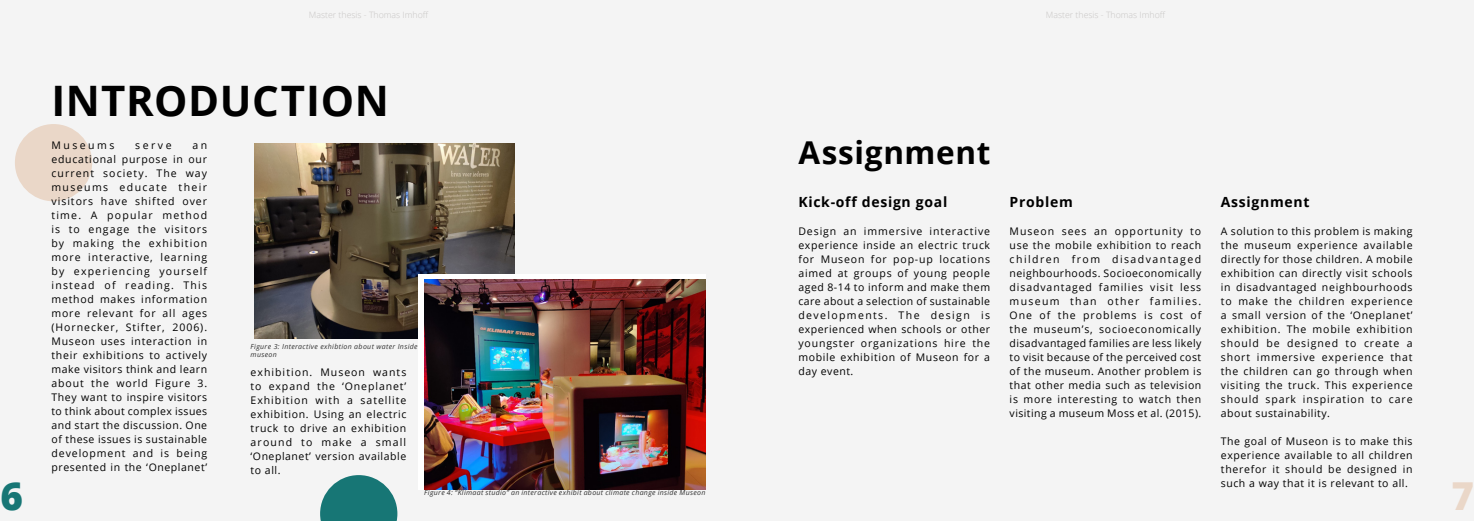
<style>
.page{position:relative;width:1474px;height:521px;background:#fff}
.page>*{position:absolute;margin:0;border:0;box-sizing:border-box;transform-origin:0 0}
.t1{font:700 42px "Open Sans";letter-spacing:.015em;color:#000}
.t2{font:800 38.5px "Open Sans";color:#177675}
.t3{font:800 38.5px "Open Sans";color:#ead7c8}
.t4{font:700 31.5px "Open Sans";letter-spacing:.02em;color:#000}
.t5{font:700 14px "Open Sans";letter-spacing:.05em;color:#000}
.t6{font:10.5px/14px "Open Sans";letter-spacing:.065em;color:#000;text-align:justify}
.t7{font:10.5px "Open Sans";letter-spacing:.235em;color:#000}
.t8{font:300 8.75px "Open Sans";color:#c7c5c4}
.t9{font:italic 7px/7.9px "Open Sans";letter-spacing:.045em;color:#323232}
</style>
<div class="page">
<div style="left:0;top:0;width:736px;height:520px;background:#f4f4f4"></div>
<div style="left:737px;top:0;width:736px;height:520px;background:#f4f4f4"></div>
<div style="left:15px;top:124px;width:77px;height:77px;background:#ead7c8;border-radius:50%"></div>
<img style="left:254px;top:144px;width:260px;height:194px">
<div style="left:418px;top:274px;width:287px;height:215px;background:#fff"></div>
<img style="left:424px;top:279px;width:281px;height:210px">
<svg style="left:320px;top:475px;width:77px;height:46px"></svg>
<p class="t8" style="left:309px;top:9px;width:121px">Master thesis - Thomas Imhoff</p>
<p class="t8" style="left:1045px;top:9px;width:121px">Master thesis - Thomas Imhoff</p>
<h1 class="t1" style="left:51px;top:72px;width:339px">INTRODUCTION</h1>
<p class="t7" style="left:51px;top:138px;width:64px">Museums</p>
<p class="t6" style="left:135px;top:138px;width:38px">serve</p>
<h3 class="t4" style="left:798px;top:130px;width:193px">Assignment</h3>
<p class="t6" style="left:51px;top:138px;width:157px;text-indent:141px">an educational purpose in our current society. The way museums educate their visitors have shifted over time. A popular method is to engage the visitors by making the exhibition more interactive, learning by experiencing yourself instead of reading. This method makes information more relevant for all ages (Hornecker, Stifter, 2006).<br>Museon uses interaction in their exhibitions to actively make visitors think and learn about the world Figure 3.<br>They want to inspire visitors to think about complex issues and start the discussion. One of these issues is sustainable development and is being presented in the ‘Oneplanet’</p>
<h3 class="t5" style="left:798px;top:192px;width:150px">Kick-off design goal</h3>
<p class="t6" style="left:798px;top:224px;width:193px">Design an immersive interactive experience inside an electric truck for Museon for pop-up locations aimed at groups of young people aged 8-14 to inform and make them care about a selection of sustainable developments. The design is experienced when schools or other youngster organizations hire the mobile exhibition of Museon for a day event.</p>
<h3 class="t5" style="left:1009px;top:192px;width:65px">Problem</h3>
<p class="t6" style="left:1009px;top:224px;width:193px">Museon sees an opportunity to use the mobile exhibition to reach children from disadvantaged neighbourhoods. Socioeconomically disadvantaged families visit less museum than other families.<br>One of the problems is cost of the museum’s, socioeconomically disadvantaged families are less likely to visit because of the perceived cost of the museum. Another problem is that other media such as television is more interesting to watch then visiting a museum Moss et al. (2015).</p>
<h3 class="t5" style="left:1220px;top:192px;width:90px">Assignment</h3>
<p class="t6" style="left:1220px;top:224px;width:193px">A solution to this problem is making the museum experience available directly for those children. A mobile exhibition can directly visit schools in disadvantaged neighbourhoods to make the children experience a small version of the ‘Oneplanet’ exhibition. The mobile exhibition should be designed to create a short immersive experience that the children can go through when visiting the truck. This experience should spark inspiration to care about sustainability.</p>
<p class="t6" style="left:1220px;top:434px;width:193px">The goal of Museon is to make this experience available to all children therefor it should be designed in such a way that it is relevant to all.</p>
<p class="t9" style="left:251px;top:342px;width:168px">Figure 3: Interactive exhibtion about water Inside museon</p>
<p class="t6" style="left:251px;top:365px;width:157px">exhibition. Museon wants to expand the ‘Oneplanet’ Exhibition with a satellite exhibition. Using an electric truck to drive an exhibition around to make a small ‘Oneplanet’ version available to all.</p>
<h2 class="t2" style="left:0;top:466px;width:24px">6</h2>
<h2 class="t3" style="left:1451px;top:466px;width:24px">7</h2>
<p class="t9" style="left:424px;top:488px;width:283px">Figure 4: “Klimaat studio” an interactive exhibit about climate change inside Museon</p>
</div>
